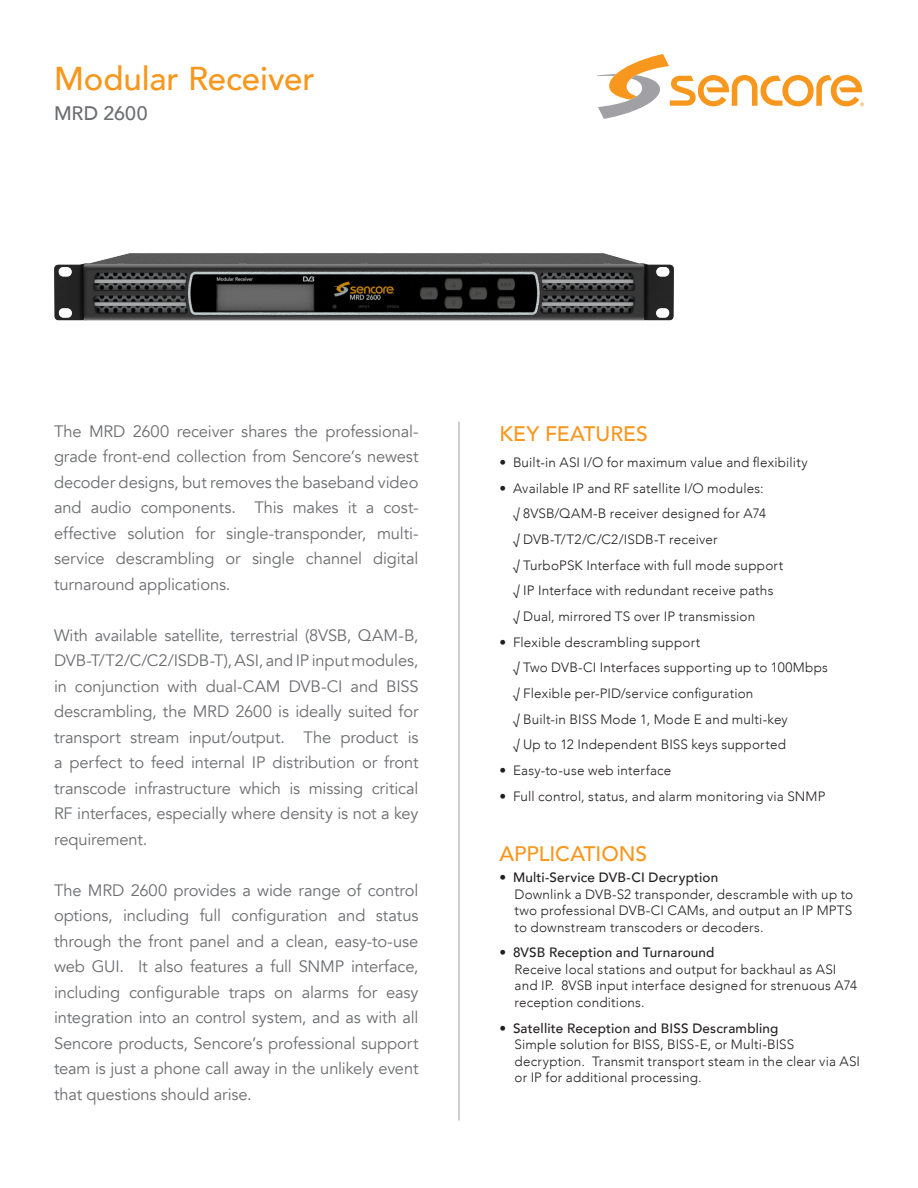
<style>
.page{position:relative;width:918px;height:1188px;background:#fff}
.page>*{position:absolute;margin:0;border:0;box-sizing:border-box;transform-origin:0 0}
.t1{font:500 33px "Avenir LT Com";letter-spacing:-.005em;color:#f7971d}
.t2{font:500 21px "Avenir LT Com";color:#f7971d}
.t3{font:500 19.5px "Avenir LT Com";letter-spacing:.01em;color:#6c6d70}
.t4{font:16.5px/25.5px "Avenir LT Com";letter-spacing:-.01em;color:#6c6d70;text-align:justify}
.t5{font:300 13.5px/16.5px "Avenir LT Com";letter-spacing:.015em;color:#231f20}
.s1{font-weight:500}
</style>
<div class="page">
<svg style="left:597px;top:54px;width:267px;height:65px"></svg>
<hr style="left:459px;top:422px;width:1px;height:698px;background:#a1a1a5">
<img style="left:54px;top:254px;width:619px;height:67px">
<p class="t1" style="left:54px;top:59px;width:262px">Modular Receiver</p>
<p class="t3" style="left:54px;top:102px;width:95px">MRD 2600</p>
<p class="t4" style="left:54px;top:419px;width:366px">The MRD 2600 receiver shares the professional&shy;grade front-end collection from Sencore’s newest decoder designs, but removes the baseband video and audio components. This makes it a cost&shy;effective solution for single-transponder, multi&shy;service descrambling or single channel digital turnaround applications.</p>
<p class="t4" style="left:54px;top:623px;width:366px">With available satellite, terrestrial (8VSB, QAM-B, DVB-T/T2/C/C2/ISDB-T), ASI, and IP input modules, in conjunction with dual-CAM DVB-CI and BISS descrambling, the MRD 2600 is ideally suited for transport stream input/output. The product is a perfect to feed internal IP distribution or front transcode infrastructure which is missing critical RF interfaces, especially where density is not a key requirement.</p>
<p class="t4" style="left:54px;top:878px;width:366px">The MRD 2600 provides a wide range of control options, including full configuration and status through the front panel and a clean, easy-to-use web GUI. It also features a full SNMP interface, including configurable traps on alarms for easy integration into an control system, and as with all Sencore products, Sencore’s professional support team is just a phone call away in the unlikely event that questions should arise.</p>
<p class="t2" style="left:500px;top:421px;width:150px">KEY FEATURES</p>
<p class="t5" style="left:500px;top:454px;width:310px">• Built-in ASI I/O for maximum value and flexibility</p>
<p class="t5" style="left:500px;top:480px;width:266px">• Available IP and RF satellite I/O modules:</p>
<p class="t5" style="left:513px;top:505px;width:255px">√ 8VSB/QAM-B receiver designed for A74</p>
<p class="t5" style="left:513px;top:531px;width:206px">√ DVB-T/T2/C/C2/ISDB-T receiver</p>
<p class="t5" style="left:513px;top:557px;width:272px">√ TurboPSK Interface with full mode support</p>
<p class="t5" style="left:513px;top:582px;width:262px">√ IP Interface with redundant receive paths</p>
<p class="t5" style="left:513px;top:608px;width:244px">√ Dual, mirrored TS over IP transmission</p>
<p class="t5" style="left:500px;top:634px;width:202px">• Flexible descrambling support</p>
<p class="t5" style="left:513px;top:659px;width:316px">√ Two DVB-CI Interfaces supporting up to 100Mbps</p>
<p class="t5" style="left:513px;top:685px;width:242px">√ Flexible per-PID/service configuration</p>
<p class="t5" style="left:513px;top:711px;width:276px">√ Built-in BISS Mode 1, Mode E and multi-key</p>
<p class="t5" style="left:513px;top:737px;width:274px">√ Up to 12 Independent BISS keys supported</p>
<p class="t5" style="left:500px;top:762px;width:173px">• Easy-to-use web interface</p>
<p class="t5" style="left:500px;top:788px;width:327px">• Full control, status, and alarm monitoring via SNMP</p>
<p class="t2" style="left:500px;top:841px;width:149px">APPLICATIONS</p>
<p class="t5" style="left:515px;top:869px;width:340px;text-indent:-15px">• <span class="s1">Multi-Service DVB-CI Decryption<br></span>Downlink a DVB-S2 transponder, descramble with up to two professional DVB-CI CAMs, and output an IP MPTS to downstream transcoders or decoders.</p>
<p class="t5" style="left:515px;top:945px;width:344px;text-indent:-15px"><span class="s1">• 8VSB Reception and Turnaround<br></span>Receive local stations and output for backhaul as ASI and IP. 8VSB input interface designed for strenuous A74 reception conditions.</p>
<p class="t5" style="left:515px;top:1020px;width:347px;text-indent:-15px"><span class="s1">• Satellite Reception and BISS Descrambling<br></span>Simple solution for BISS, BISS-E, or Multi-BISS decryption. Transmit transport steam in the clear via ASI or IP for additional processing.</p>
</div>
